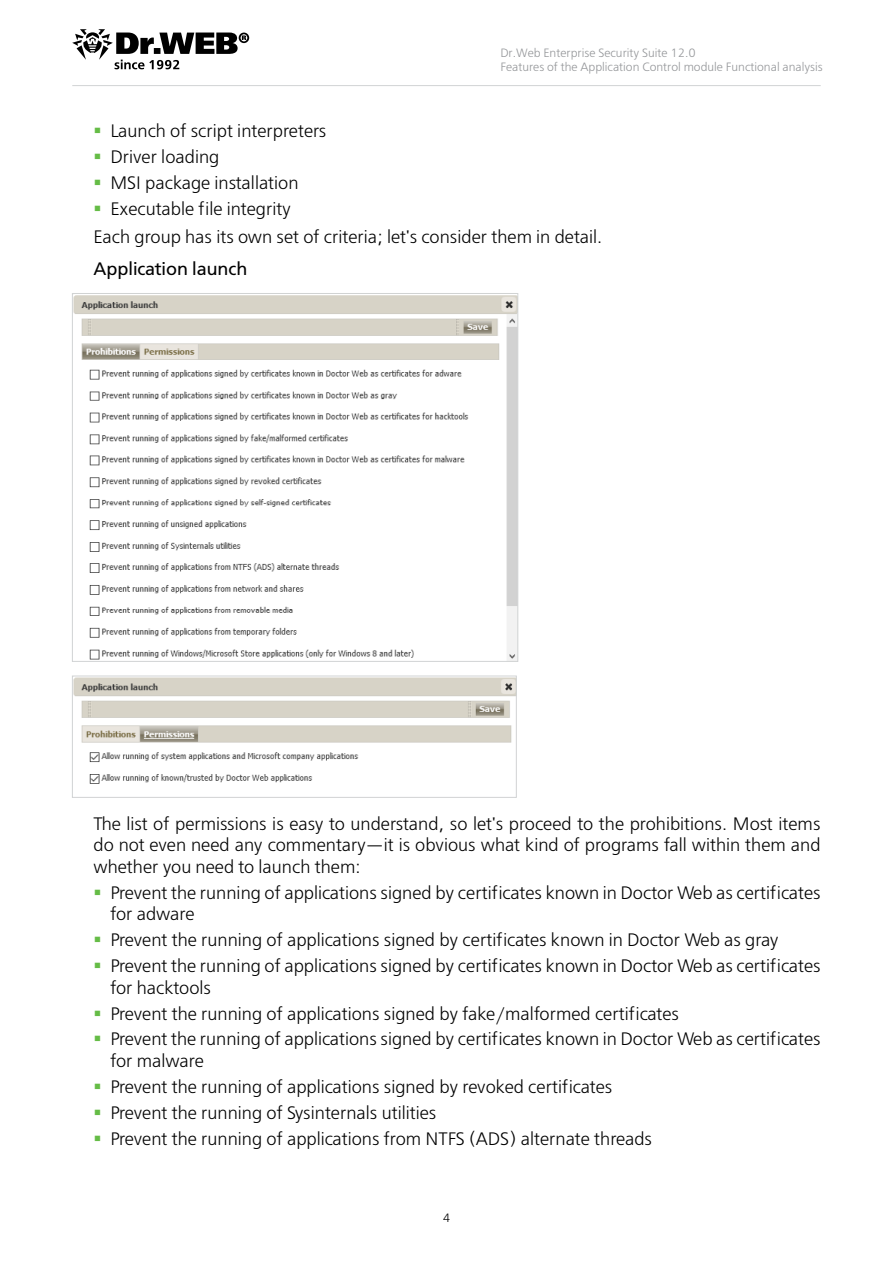
<style>
.page{position:relative;width:893px;height:1263px;background:#fff}
.page>*{position:absolute;margin:0;border:0;box-sizing:border-box;transform-origin:0 0}
.t1{font:300 18px/25.8px "Free Set";color:#000}
.t2{font:18px "Free Set";color:#000}
.t3{font:300 12px/14.4px "Free Set";color:#939598}
.t4{font:300 12px "Free Set";color:#000}
</style>
<div class="page">
<svg style="left:72px;top:29px;width:177px;height:40px"></svg>
<hr style="left:72px;top:85px;width:749px;height:1px;background:#d1d3d4">
<img style="left:74px;top:295px;width:442px;height:365px">
<img style="left:74px;top:678px;width:440px;height:106px">
<div style="left:72px;top:676px;width:444px;height:121px;border:1px solid #d1d3d4"></div>
<p class="t3" style="left:500px;top:46px;width:324px">Dr.Web Enterprise Security Suite 12.0<br>Features of the Application Control module Functional analysis</p>
<p class="t1" style="left:110px;top:118px;width:218px">Launch of script interpreters<br>Driver loading<br>MSI package installation<br>Executable file integrity</p>
<p class="t1" style="left:93px;top:223px;width:510px">Each group has its own set of criteria; let's consider them in detail.</p>
<p class="t2" style="left:93px;top:257px;width:155px">Application launch</p>
<p class="t1" style="left:93px;top:813px;width:729px;line-height:21.6px;text-align:justify">The list of permissions is easy to understand, so let's proceed to the prohibitions. Most items do not even need any commentary—it is obvious what kind of programs fall within them and whether you need to launch them:</p>
<p class="t1" style="left:110px;top:882px;width:712px;line-height:21.6px">Prevent the running of applications signed by certificates known in Doctor Web as certificates for adware</p>
<p class="t1" style="left:110px;top:927px;width:712px">Prevent the running of applications signed by certificates known in Doctor Web as gray<br>Prevent the running of applications signed by certificates known in Doctor Web as certificates</p>
<p class="t1" style="left:110px;top:975px;width:712px">for hacktools<br>Prevent the running of applications signed by fake/malformed certificates<br>Prevent the running of applications signed by certificates known in Doctor Web as certificates</p>
<p class="t1" style="left:110px;top:1048px;width:543px">for malware<br>Prevent the running of applications signed by revoked certificates Prevent the running of Sysinternals utilities<br>Prevent the running of applications from NTFS (ADS) alternate threads</p>
<p class="t4" style="left:443px;top:1210px;width:9px">4</p>
</div>
